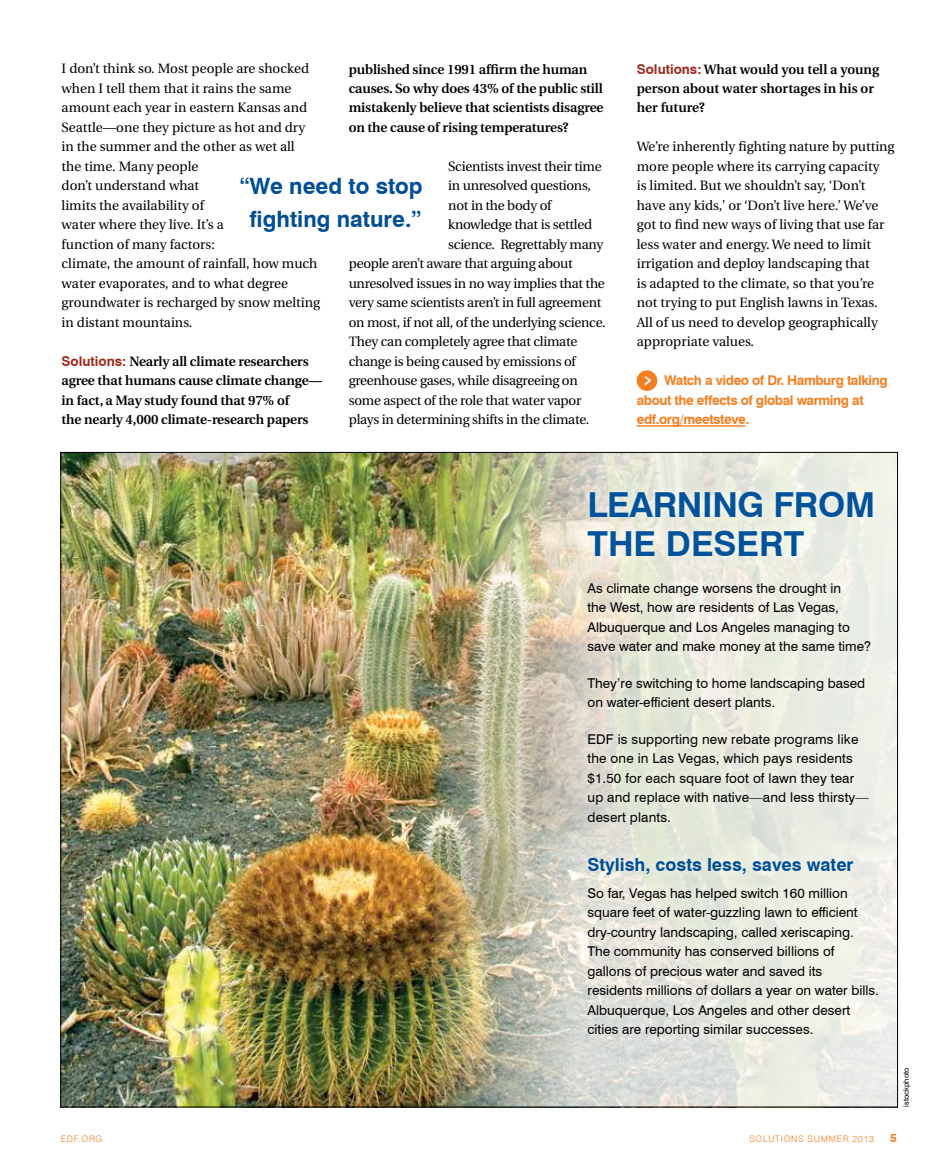
<style>
.page{position:relative;width:945px;height:1161px;background:#fff}
.page>*{position:absolute;margin:0;border:0;box-sizing:border-box;transform-origin:0 0}
.t1{font:700 34.5px "Swiss 721 BT";letter-spacing:-.005em;color:#00539b}
.t2{font:700 22.5px/33px "Swiss 721 BT";color:#004e95;text-align:center}
.t3{font:700 18px "Swiss 721 BT";color:#004e95}
.t4{font:13.5px/19.5px "Utopia";color:#000}
.t5{font:13.5px/19.5px "Swiss 721 BT";color:#000}
.t6{font:13.5px "Utopia";letter-spacing:-.02em;color:#000}
.t7{font:600 13.5px/19.5px "Utopia";letter-spacing:-.01em;color:#000}
.t8{font:700 13.5px/19.5px "Swiss 721 BT";letter-spacing:-.03em;color:#f57e20}
.t9{font:700 12px "Swiss 721 BT";color:#f57e20}
.t10{font:300 9px "Swiss 721 BT";letter-spacing:.08em;color:#f57e20}
.t11{font:7.5px "Swiss 721 BT";color:#000}
.s1{font-family:"Swiss 721 BT";font-weight:700;color:#a02a1d}
</style>
<div class="page">
<img style="left:63px;top:454px;width:372px;height:651px">
<img style="left:435px;top:454px;width:461px;height:651px">
<div style="left:637px;top:370px;width:20px;height:21px;background:#f57e20;border-radius:50%"></div>
<svg style="left:644px;top:376px;width:7px;height:9px"></svg>
<hr style="left:637px;top:425px;width:108px;height:2px;background:#f57e20">
<div style="left:578px;top:483px;width:309px;height:563px;background:#fff;opacity:.75"></div>
<p class="t4" style="left:62px;top:59px;width:260px">I don’t think so. Most people are shocked when I tell them that it rains the same amount each year in eastern Kansas and<br>Seattle—one they picture as hot and dry in the summer and the other as wet all<br>the time. Many people<br>don’t understand what<br>limits the availability of<br>water where they live. It’s a<br>function of many factors:<br>climate, the amount of rainfall, how much water evaporates, and to what degree groundwater is recharged by snow melting in distant mountains.</p>
<p class="t7" style="left:62px;top:352px;width:262px"><span class="s1">Solutions:</span> Nearly all climate researchers agree that humans cause climate change— in fact, a May study found that 97% of<br>the nearly 4,000 climate-research papers</p>
<p class="t7" style="left:349px;top:59px;width:256px">published since 1991 affirm the human causes. So why does 43% of the public still mistakenly believe that scientists disagree on the cause of rising temperatures?</p>
<p class="t6" style="left:448px;top:159px;width:155px">Scientists invest their time</p>
<p class="t6" style="left:448px;top:178px;width:144px">in unresolved questions,</p>
<p class="t6" style="left:448px;top:198px;width:105px">not in the body of</p>
<p class="t6" style="left:448px;top:217px;width:145px">knowledge that is settled</p>
<p class="t6" style="left:448px;top:237px;width:157px">science. Regrettably many</p>
<p class="t6" style="left:349px;top:256px;width:226px">people aren’t aware that arguing about</p>
<p class="t6" style="left:349px;top:276px;width:258px">unresolved issues in no way implies that the</p>
<p class="t6" style="left:349px;top:295px;width:254px">very same scientists aren’t in full agreement</p>
<p class="t6" style="left:349px;top:315px;width:258px">on most, if not all, of the underlying science.</p>
<p class="t6" style="left:349px;top:334px;width:230px">They can completely agree that climate</p>
<p class="t6" style="left:349px;top:354px;width:229px">change is being caused by emissions of</p>
<p class="t6" style="left:349px;top:373px;width:231px">greenhouse gases, while disagreeing on</p>
<p class="t6" style="left:349px;top:393px;width:234px">some aspect of the role that water vapor</p>
<p class="t6" style="left:349px;top:412px;width:242px">plays in determining shifts in the climate.</p>
<h2 class="t2" style="left:240px;top:169px;width:184px">“We need to stop fighting nature.”</h2>
<p class="t7" style="left:637px;top:59px;width:244px"><span class="s1">Solutions:</span> What would you tell a young person about water shortages in his or her future?</p>
<p class="t4" style="left:637px;top:137px;width:259px">We’re inherently fighting nature by putting more people where its carrying capacity<br>is limited. But we shouldn’t say, ‘Don’t have any kids,’ or ‘Don’t live here.’ We’ve got to find new ways of living that use far less water and energy. We need to limit irrigation and deploy landscaping that<br>is adapted to the climate, so that you’re not trying to put English lawns in Texas.<br>All of us need to develop geographically appropriate values.</p>
<p class="t8" style="left:637px;top:371px;width:252px;text-indent:27px">Watch a video of Dr. Hamburg talking about the effects of global warming at edf.org/meetsteve.</p>
<h1 class="t1" style="left:588px;top:484px;width:43px">Learning</h1>
<h1 class="t1" style="left:774px;top:484px;width:103px">from</h1>
<h1 class="t1" style="left:588px;top:523px;width:24px">the</h1>
<h1 class="t1" style="left:666px;top:523px;width:94px">desert</h1>
<p class="t5" style="left:588px;top:578px;width:285px">As climate change worsens the drought in<br>the West, how are residents of Las Vegas, Albuquerque and Los Angeles managing to save water and make money at the same time?</p>
<p class="t5" style="left:588px;top:673px;width:279px">They’re switching to home landscaping based on water-efficient desert plants.</p>
<p class="t5" style="left:588px;top:729px;width:283px">EDF is supporting new rebate programs like the one in Las Vegas, which pays residents $1.50 for each square foot of lawn they tear up and replace with native—and less thirsty— desert plants.</p>
<h3 class="t3" style="left:588px;top:853px;width:268px">Stylish, costs less, saves water</h3>
<p class="t5" style="left:588px;top:883px;width:293px">So far, Vegas has helped switch 160 million square feet of water-guzzling lawn to efficient dry-country landscaping, called xeriscaping.<br>The community has conserved billions of gallons of precious water and saved its residents millions of dollars a year on water bills.<br>Albuquerque, Los Angeles and other desert cities are reporting similar successes.</p>
<p class="t11" style="left:901px;top:1107px;width:41px;rotate:-90deg">istockphoto</p>
<p class="t10" style="left:61px;top:1133px;width:43px">EDF.ORG</p>
<p class="t10" style="left:749px;top:1133px;width:126px">SOLUTIONS SUMMER 2013</p>
<p class="t9" style="left:890px;top:1131px;width:8px">5</p>
</div>
